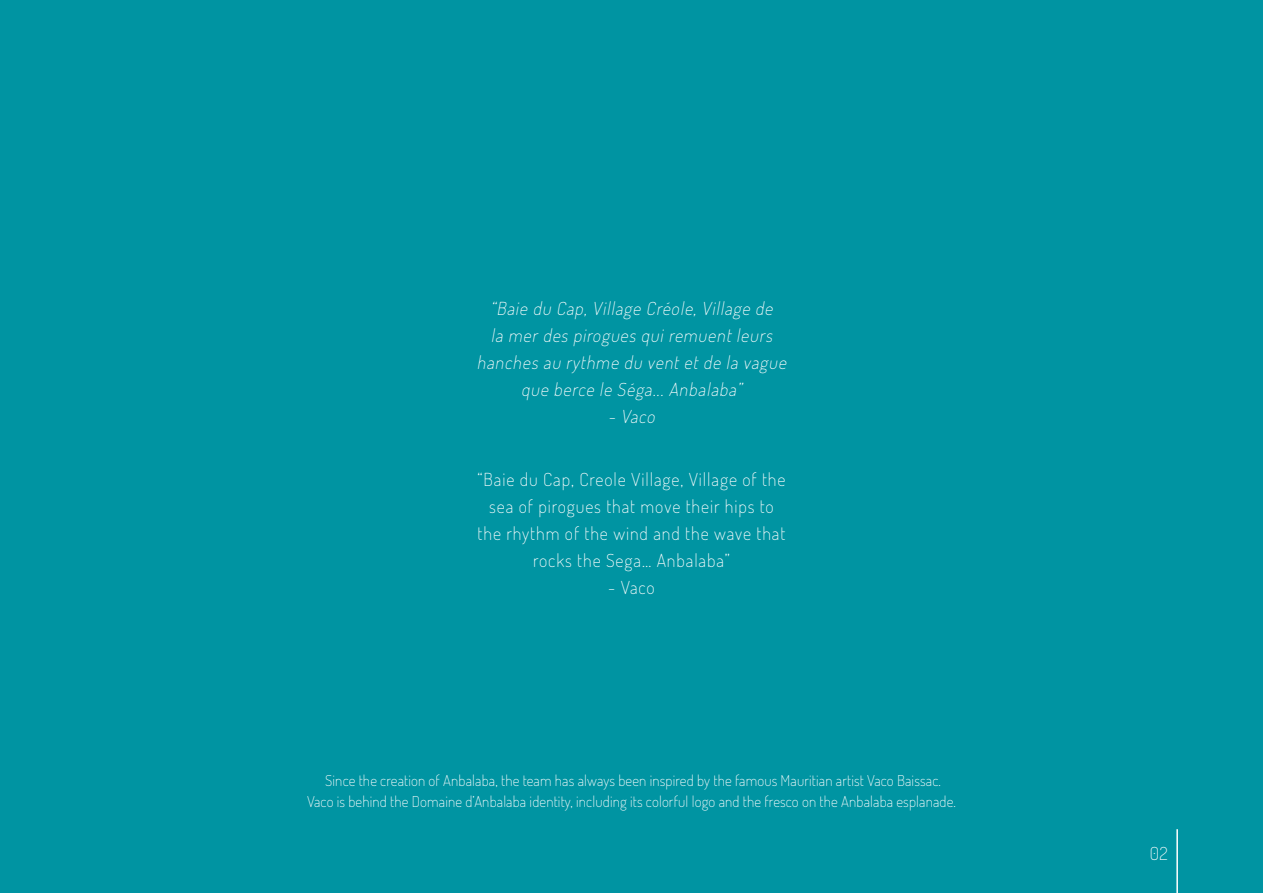
<style>
.page{position:relative;width:1263px;height:893px;background:#0094a2}
.page>*{position:absolute;margin:0;border:0;box-sizing:border-box;transform-origin:0 0}
.t1{font:18px/27px "Dosis";letter-spacing:.05em;color:#fff;text-align:center}
.t2{font:italic 18px/27px "Dosis";color:#fff;text-align:center}
.t3{font:15px/21px "Dosis";letter-spacing:.01em;color:#fff;text-align:center}
</style>
<div class="page">
<hr style="left:1176px;top:829px;width:2px;height:64px;background:#fff">
<p class="t2" style="left:477px;top:294px;width:315px">“Baie du Cap, Village Créole, Village de<br>la mer des pirogues qui remuent leurs hanches au rythme du vent et de la vague que berce le Séga... Anbalaba”</p>
<p class="t2" style="left:608px;top:402px;width:52px">- Vaco</p>
<p class="t1" style="left:477px;top:465px;width:309px">“Baie du Cap, Creole Village, Village of the sea of pirogues that move their hips to the rhythm of the wind and the wave that rocks the Sega… Anbalaba”</p>
<p class="t1" style="left:608px;top:573px;width:48px">- Vaco</p>
<p class="t3" style="left:307px;top:769px;width:650px">Since the creation of Anbalaba, the team has always been inspired by the famous Mauritian artist Vaco Baissac.<br>Vaco is behind the Domaine d’Anbalaba identity, including its colorful logo and the fresco on the Anbalaba esplanade.</p>
<p class="t1" style="left:1150px;top:839px;width:20px">02</p>
</div>
